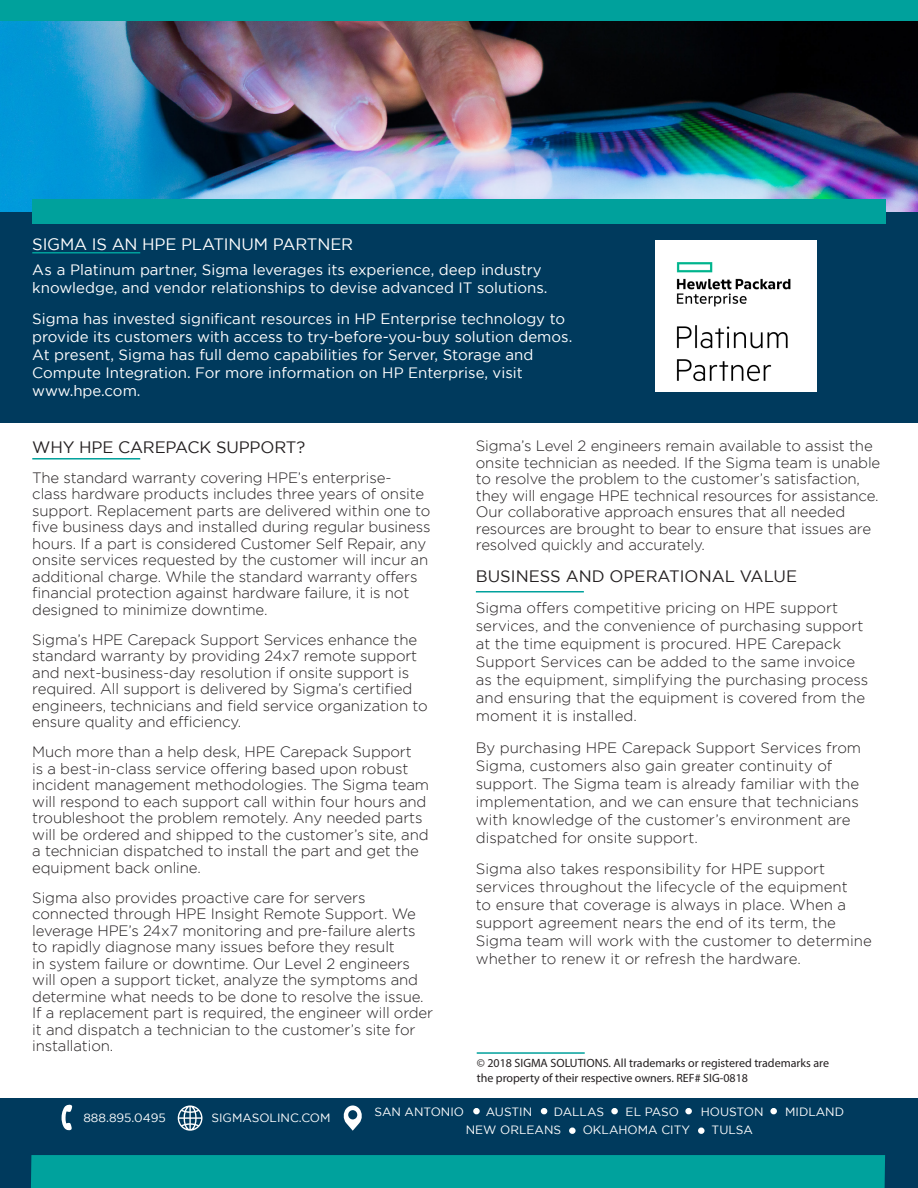
<style>
.page{position:relative;width:918px;height:1188px;background:#fff}
.page>*{position:absolute;margin:0;border:0;box-sizing:border-box;transform-origin:0 0}
.Body{font:16.5px "Gotham";letter-spacing:-.01em;color:#231f20}
.Body_use{font:16.5px "Gotham";letter-spacing:-.01em;color:#fff}
.Body-2{font:300 15px/16.5px "Gotham";letter-spacing:-.01em;color:#231f20}
.Body-3{font:15px/18px "Gotham";color:#fff}
.Body_use-2{font:15px/18px "Gotham";color:#fff}
.t1{font:12px "Gotham";color:#fff}
.Table_Text{font:12px/15px "Myriad Pro";color:#231f20}
</style>
<div class="page">
<div style="left:0;top:199px;width:918px;height:223px;background:#003a5d"></div>
<div style="left:0;top:0;width:918px;height:21px;background:#00a19c"></div>
<img style="left:0;top:21px;width:918px;height:190px">
<div style="left:32px;top:199px;width:854px;height:25px;background:#00a19c"></div>
<hr style="left:32px;top:458px;width:108px;height:2px;background:#00a19c">
<hr style="left:476px;top:591px;width:108px;height:1px;background:#00a19c">
<hr style="left:477px;top:1052px;width:108px;height:2px;background:#00a19c">
<img style="left:655px;top:240px;width:162px;height:152px">
<hr style="left:32px;top:252px;width:108px;height:2px;background:#00a19c">
<div style="left:0;top:1098px;width:918px;height:90px;background:#003a5d"></div>
<svg style="left:343px;top:1105px;width:19px;height:26px"></svg>
<svg style="left:62px;top:1104px;width:10px;height:27px"></svg>
<svg style="left:178px;top:1105px;width:25px;height:26px"></svg>
<div style="left:31px;top:1155px;width:854px;height:33px;background:#00a29d"></div>
<div style="left:473px;top:1108px;width:7px;height:6px;border:2px solid #fff;border-radius:50%"></div>
<svg style="left:541px;top:1108px;width:6px;height:6px"></svg>
<div style="left:611px;top:1108px;width:7px;height:6px;border:2px solid #fff;border-radius:50%"></div>
<div style="left:685px;top:1108px;width:7px;height:6px;border:2px solid #fff;border-radius:50%"></div>
<div style="left:770px;top:1108px;width:7px;height:6px;border:2px solid #fff;border-radius:50%"></div>
<div style="left:569px;top:1128px;width:7px;height:6px;border:2px solid #fff;border-radius:50%"></div>
<div style="left:698px;top:1128px;width:7px;height:6px;border:2px solid #fff;border-radius:50%"></div>
<p class="Body_use" style="left:32px;top:235px;width:322px">SIGMA IS AN HPE PLATINUM PARTNER</p>
<p class="Body_use-2" style="left:32px;top:260px;width:517px">As a Platinum partner, Sigma leverages its experience, deep industry knowledge, and vendor relationships to devise advanced IT solutions.</p>
<p class="Body-3" style="left:32px;top:310px;width:542px">Sigma has invested significant resources in HP Enterprise technology to provide its customers with access to try-before-you-buy solution demos.<br>At present, Sigma has full demo capabilities for Server, Storage and Compute Integration. For more information on HP Enterprise, visit www.hpe.com.</p>
<p class="Body" style="left:32px;top:438px;width:275px">WHY HPE CAREPACK SUPPORT?</p>
<p class="Body-2" style="left:32px;top:469px;width:400px">The standard warranty covering HPE’s enterprise-<br>class hardware products includes three years of onsite support. Replacement parts are delivered within one to five business days and installed during regular business hours. If a part is considered Customer Self Repair, any onsite services requested by the customer will incur an additional charge. While the standard warranty offers financial protection against hardware failure, it is not designed to minimize downtime.</p>
<p class="Body-2" style="left:32px;top:631px;width:397px">Sigma’s HPE Carepack Support Services enhance the standard warranty by providing 24x7 remote support and next-business-day resolution if onsite support is required. All support is delivered by Sigma’s certified engineers, technicians and field service organization to ensure quality and efficiency.</p>
<p class="Body-2" style="left:32px;top:743px;width:398px">Much more than a help desk, HPE Carepack Support<br>is a best-in-class service offering based upon robust incident management methodologies. The Sigma team will respond to each support call within four hours and troubleshoot the problem remotely. Any needed parts will be ordered and shipped to the customer’s site, and a technician dispatched to install the part and get the equipment back online.</p>
<p class="Body-2" style="left:32px;top:889px;width:402px">Sigma also provides proactive care for servers connected through HPE Insight Remote Support. We leverage HPE’s 24x7 monitoring and pre-failure alerts to rapidly diagnose many issues before they result<br>in system failure or downtime. Our Level 2 engineers will open a support ticket, analyze the symptoms and determine what needs to be done to resolve the issue.<br>If a replacement part is required, the engineer will order it and dispatch a technician to the customer’s site for installation.</p>
<p class="Body-2" style="left:476px;top:438px;width:406px">Sigma’s Level 2 engineers remain available to assist the onsite technician as needed. If the Sigma team is unable to resolve the problem to the customer’s satisfaction, they will engage HPE technical resources for assistance.<br>Our collaborative approach ensures that all needed resources are brought to bear to ensure that issues are resolved quickly and accurately.</p>
<p class="Body" style="left:476px;top:567px;width:323px">BUSINESS AND OPERATIONAL VALUE</p>
<p class="Body-2" style="left:476px;top:599px;width:394px;line-height:18px">Sigma offers competitive pricing on HPE support services, and the convenience of purchasing support at the time equipment is procured. HPE Carepack Support Services can be added to the same invoice as the equipment, simplifying the purchasing process and ensuring that the equipment is covered from the moment it is installed.</p>
<p class="Body-2" style="left:476px;top:739px;width:387px;line-height:18px">By purchasing HPE Carepack Support Services from Sigma, customers also gain greater continuity of support. The Sigma team is already familiar with the implementation, and we can ensure that technicians with knowledge of the customer’s environment are dispatched for onsite support.</p>
<p class="Body-2" style="left:476px;top:860px;width:397px;line-height:18px">Sigma also takes responsibility for HPE support services throughout the lifecycle of the equipment<br>to ensure that coverage is always in place. When a support agreement nears the end of its term, the Sigma team will work with the customer to determine whether to renew it or refresh the hardware.</p>
<p class="Table_Text" style="left:477px;top:1055px;width:354px">© 2018 SIGMA SOLUTIONS. All trademarks or registered trademarks are the property of their respective owners. REF# SIG-0818</p>
<p class="t1" style="left:375px;top:1105px;width:91px">SAN ANTONIO</p>
<p class="t1" style="left:486px;top:1105px;width:48px">AUSTIN</p>
<p class="t1" style="left:554px;top:1105px;width:52px">DALLAS</p>
<p class="t1" style="left:626px;top:1105px;width:55px">EL PASO</p>
<p class="t1" style="left:701px;top:1105px;width:64px">HOUSTON</p>
<p class="t1" style="left:785px;top:1105px;width:61px">MIDLAND</p>
<p class="t1" style="left:466px;top:1124px;width:97px">NEW ORLEANS</p>
<p class="t1" style="left:583px;top:1124px;width:109px">OKLAHOMA CITY</p>
<p class="t1" style="left:712px;top:1124px;width:43px">TULSA</p>
<p class="t1" style="left:83px;top:1111px;width:84px">888.895.0495</p>
<p class="t1" style="left:211px;top:1111px;width:121px">SIGMASOLINC.COM</p>
<p class="t1" style="left:226px;top:1115px;width:84px">888.895.0495</p>
<p class="t1" style="left:476px;top:1115px;width:65px">TORONTO</p>
</div>
